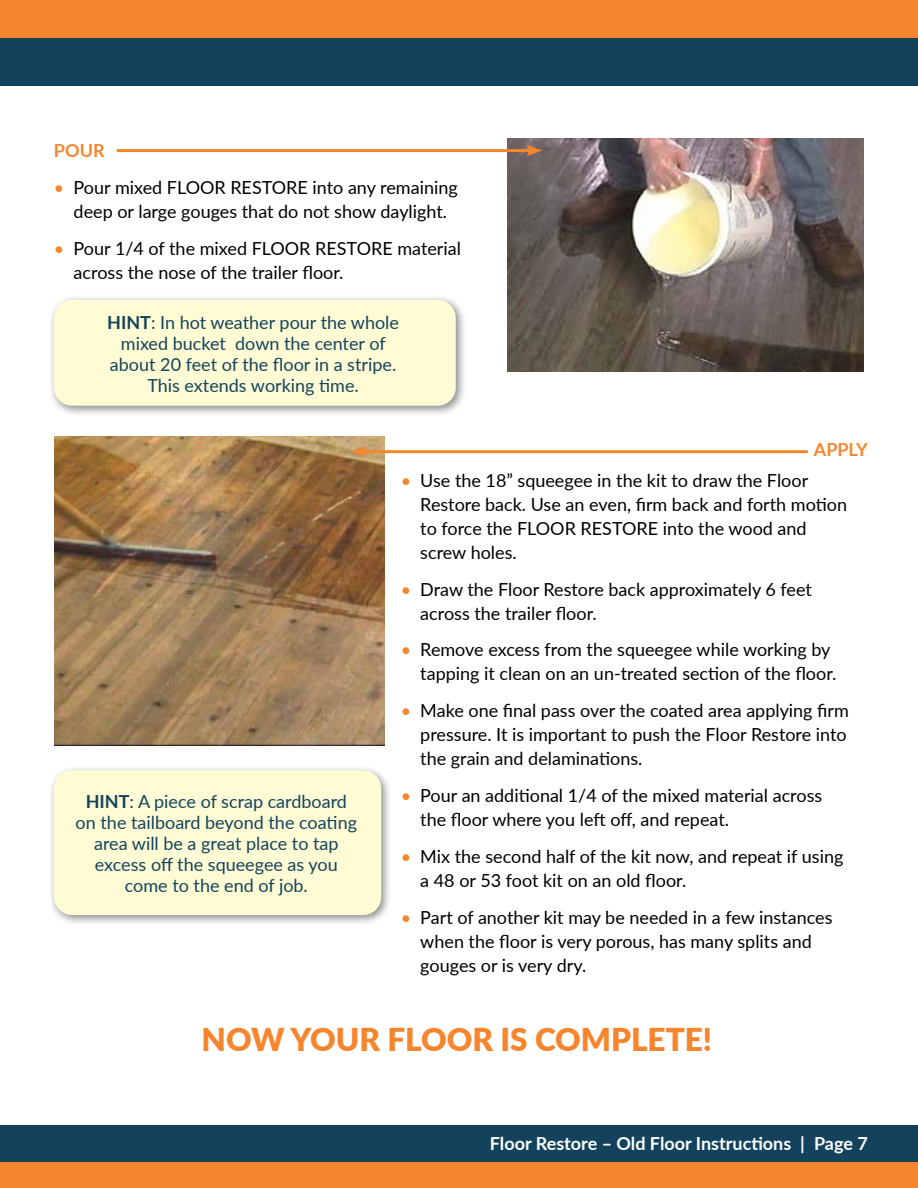
<style>
.page{position:relative;width:918px;height:1188px;background:#fff}
.page>*{position:absolute;margin:0;border:0;box-sizing:border-box;transform-origin:0 0}
.t1{font:900 31.5px "Lato";color:#f6862d}
.t2{font:18px/24px "Lato";color:#000}
.t3{font:18px/21px "Lato";color:#13435c;text-align:center}
.t4{font:700 18px "Lato";color:#fff}
.t5{font:700 18px "Lato";color:#f6862d}
.s1{color:#f6862d}
.s2{font-weight:700}
</style>
<div class="page">
<div style="left:1px;top:0;width:917px;height:38px;background:#f6862d"></div>
<svg style="left:0;top:1162px;width:1px;height:26px"></svg>
<div style="left:1px;top:1162px;width:917px;height:26px;background:#f6862d"></div>
<div style="left:0;top:38px;width:918px;height:47px;background:#13435c"></div>
<hr style="left:0;top:1125px;width:1px;height:37px;background:#13435c">
<div style="left:1px;top:1125px;width:917px;height:37px;background:#13435c"></div>
<img style="left:54px;top:436px;width:330px;height:309px">
<img style="left:508px;top:138px;width:356px;height:234px">
<hr style="left:117px;top:149px;width:415px;height:3px;background:#f6862d">
<svg style="left:526px;top:145px;width:16px;height:11px"></svg>
<hr style="left:361px;top:450px;width:447px;height:3px;background:#f6862d">
<svg style="left:351px;top:446px;width:16px;height:12px"></svg>
<div style="left:48px;top:765px;width:344px;height:161px;background:#000;opacity:.45"></div>
<div style="left:54px;top:770px;width:327px;height:145px;background:#fffcd5;border-radius:18px"></div>
<div style="left:48px;top:294px;width:419px;height:123px;background:#000;opacity:.45"></div>
<div style="left:54px;top:300px;width:402px;height:106px;background:#fffcd5;border-radius:18px"></div>
<p class="t5" style="left:54px;top:137px;width:52px">POUR</p>
<p class="t2" style="left:54px;top:175px;width:405px;text-align:center"><span class="s1">•</span> Pour mixed FLOOR RESTORE into any remaining deep or large gouges that do not show daylight.</p>
<p class="t2" style="left:74px;top:235px;width:389px;text-indent:-20px"><span class="s1">•</span> Pour 1/4 of the mixed FLOOR RESTORE material across the nose of the trailer floor.</p>
<p class="t3" style="left:107px;top:311px;width:293px"><span class="s2">HINT</span>: In hot weather pour the whole mixed bucket down the center of about 20 feet of the floor in a stripe.<br>This extends working time.</p>
<p class="t3" style="left:76px;top:790px;width:283px"><span class="s2">HINT</span>: A piece of scrap cardboard on the tailboard beyond the coating area will be a great place to tap excess off the squeegee as you come to the end of job.</p>
<p class="t5" style="left:814px;top:436px;width:56px">APPLY</p>
<p class="t2" style="left:420px;top:467px;width:428px;text-indent:-20px"><span class="s1">•</span> Use the 18” squeegee in the kit to draw the Floor Restore back. Use an even, firm back and forth motion to force the FLOOR RESTORE into the wood and screw holes.</p>
<p class="t2" style="left:420px;top:576px;width:393px;text-indent:-20px"><span class="s1">•</span> Draw the Floor Restore back approximately 6 feet across the trailer floor.</p>
<p class="t2" style="left:420px;top:637px;width:418px;text-indent:-20px"><span class="s1">•</span> Remove excess from the squeegee while working by tapping it clean on an un-treated section of the floor.</p>
<p class="t2" style="left:420px;top:698px;width:430px;text-align:justify;text-indent:-20px"><span class="s1">•</span> Make one final pass over the coated area applying firm pressure. It is important to push the Floor Restore into the grain and delaminations.</p>
<p class="t2" style="left:420px;top:783px;width:403px;text-indent:-20px"><span class="s1">•</span> Pour an additional 1/4 of the mixed material across the floor where you left off, and repeat.</p>
<p class="t2" style="left:420px;top:844px;width:425px;text-indent:-20px"><span class="s1">•</span> Mix the second half of the kit now, and repeat if using a 48 or 53 foot kit on an old floor.</p>
<p class="t2" style="left:420px;top:904px;width:414px;text-indent:-20px"><span class="s1">•</span> Part of another kit may be needed in a few instances when the floor is very porous, has many splits and gouges or is very dry.</p>
<h1 class="t1" style="left:202px;top:1016px;width:512px">NOW YOUR FLOOR IS COMPLETE!</h1>
<p class="t4" style="left:490px;top:1130px;width:379px">Floor Restore – Old Floor Instructions | Page 7</p>
</div>
